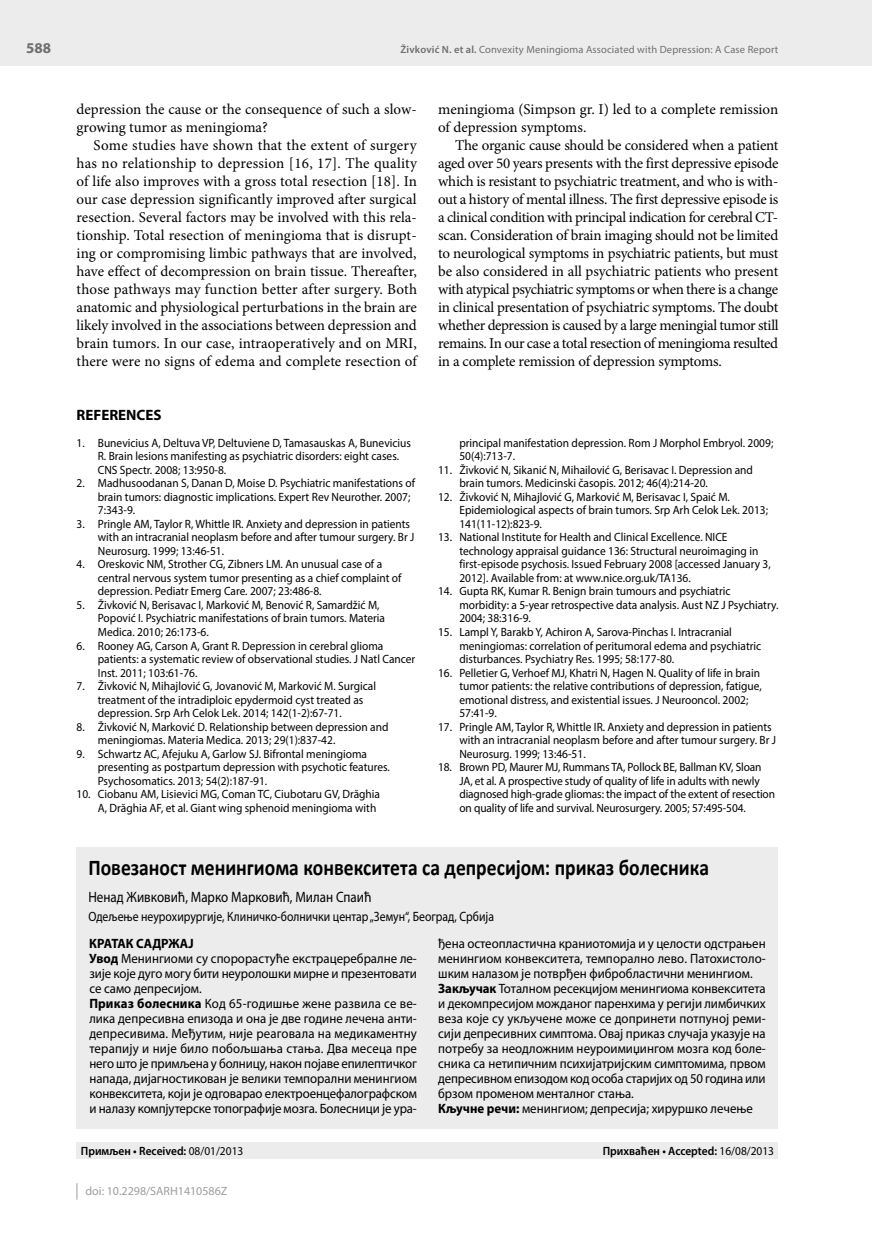
<style>
.page{position:relative;width:872px;height:1234px;background:#fff}
.page>*{position:absolute;margin:0;border:0;box-sizing:border-box;transform-origin:0 0}
.t1{font:700 22.5px "Calibri";color:#000;scale:.87 1}
.t2{font:15px/18px "Minion Pro";letter-spacing:-.005em;color:#000}
.t3{font:15px "Myriad Pro";color:#000;scale:.87 1}
.t4{font:700 15px "Myriad Pro";color:#000}
.t5{font:700 15px "Myriad Pro";color:#6f6f6e}
.t6{font:13.5px/15px "Myriad Pro";color:#000;scale:.95 1}
.t7{font:13.5px "Myriad Pro";color:#000;scale:.87 1}
.t8{font:12px/13.5px "Myriad Pro";color:#000;scale:.95 1}
.t9{font:600 12px "Myriad Pro";color:#000;scale:.95 1}
.t10{font:12px "Myriad Pro";color:#9c9d9d}
.t11{font:10.5px "Myriad Pro";letter-spacing:.015em;color:#6f6f6e}
.s1{font-weight:600}
.s2{font-weight:700}
.s3{font-weight:400}
</style>
<div class="page">
<div style="left:0;top:0;width:872px;height:66px;background:#ececed"></div>
<svg style="left:77px;top:1183px;width:1px;height:16px"></svg>
<div style="left:77px;top:847px;width:701px;height:281px;background:#ececed"></div>
<div style="left:77px;top:1141px;width:701px;height:17px;background:#ececed"></div>
<p class="t5" style="left:26px;top:38px;width:26px">588</p>
<p class="t11" style="left:400px;top:43px;width:379px"><span class="s1">Živković N. et al.</span> Convexity Meningioma Associated with Depression: A Case Report</p>
<p class="t2" style="left:77px;top:100px;width:342px">depression the cause or the consequence of such a slow&shy;growing tumor as meningioma?</p>
<p class="t2" style="left:77px;top:136px;width:342px;text-align:justify;text-indent:17px">Some studies have shown that the extent of surgery has no relationship to depression [16, 17]. The quality of life also improves with a gross total resection [18]. In our case depression significantly improved after surgical resection. Several factors may be involved with this rela&shy;tionship. Total resection of meningioma that is disrupt&shy;ing or compromising limbic pathways that are involved, have effect of decompression on brain tissue. Thereafter, those pathways may function better after surgery. Both anatomic and physiological perturbations in the brain are likely involved in the associations between depression and brain tumors. In our case, intraoperatively and on MRI, there were no signs of edema and complete resection of</p>
<p class="t4" style="left:77px;top:405px;width:87px">REFERENCES</p>
<p class="t8" style="left:98px;top:436px;width:331px;text-indent:-21px">1. Bunevicius A, Deltuva VP, Deltuviene D, Tamasauskas A, Bunevicius<br>R. Brain lesions manifesting as psychiatric disorders: eight cases.<br>CNS Spectr. 2008; 13:950-8.</p>
<p class="t8" style="left:98px;top:476px;width:335px;text-indent:-21px">2. Madhusoodanan S, Danan D, Moise D. Psychiatric manifestations of brain tumors: diagnostic implications. Expert Rev Neurother. 2007;<br>7:343-9.</p>
<p class="t8" style="left:98px;top:517px;width:335px;text-indent:-21px">3. Pringle AM, Taylor R, Whittle IR. Anxiety and depression in patients with an intracranial neoplasm before and after tumour surgery. Br J<br>Neurosurg. 1999; 13:46-51.</p>
<p class="t8" style="left:98px;top:557px;width:321px;text-indent:-21px">4. Oreskovic NM, Strother CG, Zibners LM. An unusual case of a central nervous system tumor presenting as a chief complaint of depression. Pediatr Emerg Care. 2007; 23:486-8.</p>
<p class="t8" style="left:98px;top:598px;width:304px;text-indent:-21px">5. Živković N, Berisavac I, Marković M, Benović R, Samardžić M,<br>Popović I. Psychiatric manifestations of brain tumors. Materia<br>Medica. 2010; 26:173-6.</p>
<p class="t8" style="left:98px;top:638px;width:336px;text-indent:-21px">6. Rooney AG, Carson A, Grant R. Depression in cerebral glioma patients: a systematic review of observational studies. J Natl Cancer<br>Inst. 2011; 103:61-76.</p>
<p class="t8" style="left:98px;top:679px;width:294px;text-indent:-21px">7. Živković N, Mihajlović G, Jovanović M, Marković M. Surgical treatment of the intradiploic epydermoid cyst treated as depression. Srp Arh Celok Lek. 2014; 142(1-2):67-71.</p>
<p class="t8" style="left:98px;top:719px;width:307px;text-indent:-21px">8. Živković N, Marković D. Relationship between depression and meningiomas. Materia Medica. 2013; 29(1):837-42.</p>
<p class="t8" style="left:98px;top:746px;width:309px;text-indent:-21px">9. Schwartz AC, Afejuku A, Garlow SJ. Bifrontal meningioma presenting as postpartum depression with psychotic features.<br>Psychosomatics. 2013; 54(2):187-91.</p>
<p class="t8" style="left:98px;top:787px;width:299px;text-indent:-21px">10. Ciobanu AM, Lisievici MG, Coman TC, Ciubotaru GV, Drăghia<br>A, Drăghia AF, et al. Giant wing sphenoid meningioma with</p>
<p class="t2" style="left:438px;top:100px;width:342px">meningioma (Simpson gr. I) led to a complete remission of depression symptoms.</p>
<p class="t2" style="left:438px;top:136px;width:342px;text-align:justify;text-indent:17px">The organic cause should be considered when a patient aged over 50 years presents with the first depressive episode which is resistant to psychiatric treatment, and who is with&shy;out a history of mental illness. The first depressive episode is a clinical condition with principal indication for cerebral CT&shy;scan. Consideration of brain imaging should not be limited to neurological symptoms in psychiatric patients, but must be also considered in all psychiatric patients who present with atypical psychiatric symptoms or when there is a change in clinical presentation of psychiatric symptoms. The doubt whether depression is caused by a large meningial tumor still remains. In our case a total resection of meningioma resulted in a complete remission of depression symptoms.</p>
<p class="t8" style="left:459px;top:436px;width:332px">principal manifestation depression. Rom J Morphol Embryol. 2009;<br>50(4):713-7.</p>
<p class="t8" style="left:459px;top:463px;width:311px;text-indent:-21px">11. Živković N, Sikanić N, Mihailović G, Berisavac I. Depression and brain tumors. Medicinski časopis. 2012; 46(4):214-20.</p>
<p class="t8" style="left:459px;top:490px;width:326px;text-indent:-21px">12. Živković N, Mihajlović G, Marković M, Berisavac I, Spaić M.<br>Epidemiological aspects of brain tumors. Srp Arh Celok Lek. 2013;<br>141(11-12):823-9.</p>
<p class="t8" style="left:459px;top:530px;width:329px;text-indent:-21px">13. National Institute for Health and Clinical Excellence. NICE technology appraisal guidance 136: Structural neuroimaging in first-episode psychosis. Issued February 2008 [accessed January 3, 2012]. Available from: at www.nice.org.uk/TA136.</p>
<p class="t8" style="left:459px;top:584px;width:337px;text-indent:-21px">14. Gupta RK, Kumar R. Benign brain tumours and psychiatric morbidity: a 5-year retrospective data analysis. Aust NZ J Psychiatry.<br>2004; 38:316-9.</p>
<p class="t8" style="left:459px;top:625px;width:319px;text-indent:-21px">15. Lampl Y, Barakb Y, Achiron A, Sarova-Pinchas I. Intracranial meningiomas: correlation of peritumoral edema and psychiatric disturbances. Psychiatry Res. 1995; 58:177-80.</p>
<p class="t8" style="left:459px;top:665px;width:320px;text-indent:-21px">16. Pelletier G, Verhoef MJ, Khatri N, Hagen N. Quality of life in brain tumor patients: the relative contributions of depression, fatigue, emotional distress, and existential issues. J Neurooncol. 2002; 57:41-9.</p>
<p class="t8" style="left:459px;top:719px;width:335px;text-indent:-21px">17. Pringle AM, Taylor R, Whittle IR. Anxiety and depression in patients with an intracranial neoplasm before and after tumour surgery. Br J<br>Neurosurg. 1999; 13:46-51.</p>
<p class="t8" style="left:459px;top:760px;width:334px;text-indent:-21px">18. Brown PD, Maurer MJ, Rummans TA, Pollock BE, Ballman KV, Sloan JA, et al. A prospective study of quality of life in adults with newly diagnosed high-grade gliomas: the impact of the extent of resection on quality of life and survival. Neurosurgery. 2005; 57:495-504.</p>
<h1 class="t1" style="left:88px;top:853px;width:715px">Повезаност менингиома конвекситета са депресијом: приказ болесника</h1>
<p class="t3" style="left:88px;top:887px;width:327px">Ненад Живковић, Марко Марковић, Милан Спаић</p>
<p class="t7" style="left:88px;top:908px;width:467px">Одељење неурохирургије, Клиничко-болнички центар „Земун“, Београд, Србија</p>
<p class="t6" style="left:89px;top:935px;width:346px"><span class="s2">КРАТАК САДРЖАЈ<br>Увод</span> Менингиоми су спорорастуће екстрацеребралне ле&shy;зије које дуго могу бити неуролошки мирне и презентовати се само депресијом.<br><span class="s2">Приказ болесника</span> Код 65-годишње жене развила се ве&shy;лика депресивна епизода и она је две године лечена анти&shy;депресивима. Међутим, није реаговала на медикаментну терапију и није било побољшања стања. Два месеца пре него што је примљена у болницу, након појаве епилептичког напада, дијагностикован је велики темпорални менингиом конвекситета, који је одговарао електроенцефалографском и налазу компјутерске топографије мозга. Болесници је ура-</p>
<p class="t6" style="left:438px;top:935px;width:346px">ђена остеопластична краниотомија и у целости одстрањен менингиом конвекситета, темпорално лево. Патохистоло&shy;шким налазом је потврђен фибробластични менингиом.<br><span class="s2">Закључак</span> Тоталном ресекцијом менингиома конвекситета и декомпресијом можданог паренхима у регији лимбичких веза које су укључене може се допринети потпуној реми&shy;сији депресивних симптома. Овај приказ случаја указује на потребу за неодложним неуроимиџингом мозга код боле&shy;сника са нетипичним психијатријским симптомима, првом депресивном епизодом код особа старијих од 50 година или брзом променом менталног стања.<br><span class="s2">Кључне речи:</span> менингиом; депресија; хируршко лечење</p>
<p class="t9" style="left:81px;top:1142px;width:173px">Примљен • Received: <span class="s3">08/01/2013</span></p>
<p class="t9" style="left:603px;top:1142px;width:182px">Прихваћен • Accepted: <span class="s3">16/08/2013</span></p>
<p class="t10" style="left:86px;top:1183px;width:143px">doi: 10.2298/SARH1410586Z</p>
</div>
